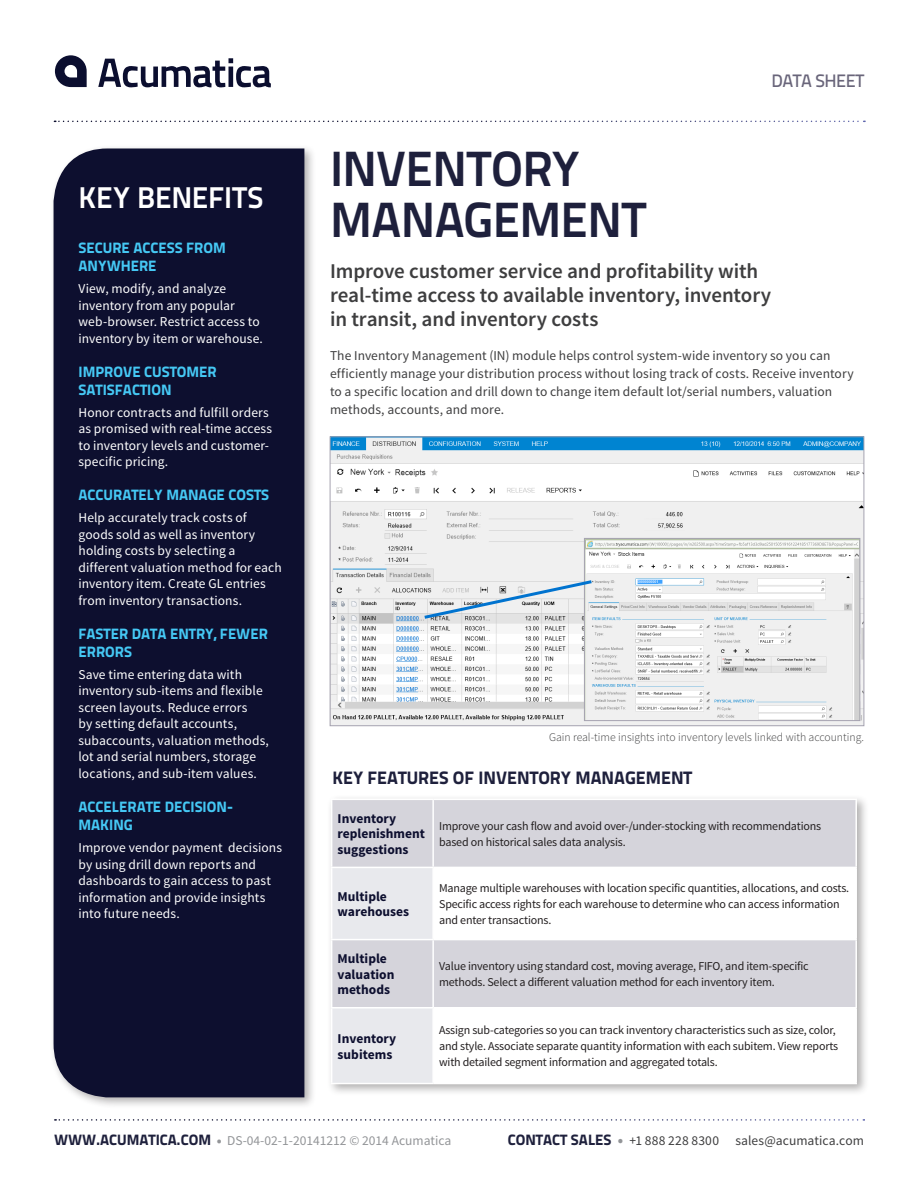
<style>
.page{position:relative;width:918px;height:1188px;background:#fff}
.page>*{position:absolute;margin:0;border:0;box-sizing:border-box;transform-origin:0 0}
.Headline{font:49.5px/51px "Titillium Text 25 L 800 wt";letter-spacing:-.015em;color:#1e203c}
.Sidebar_Header{font:30px "Titillium Text 25 L 800 wt";letter-spacing:-.01em;color:#fff}
.Intro_Text{font:600 21px/24px "Source Sans Pro";letter-spacing:-.005em;color:#3e3e3f}
.Purple_Subhead{font:18px "Titillium Text 25 L 999 wt";color:#1e203c}
.t1{font:18px "Titillium Text 25 L 600 wt";letter-spacing:-.025em;color:#69657a}
.Sidebar_Blue_Subhead{font:15px/18px "Titillium Text 25 L 999 wt";color:#45c8f4}
.Sidebar_Body_Copy{font:13.5px/16.5px "Source Sans Pro";letter-spacing:.005em;color:#fff}
.Body_Copy{font:13.5px/18px "Source Sans Pro";letter-spacing:.005em;color:#3e3e3f}
.Table_Left_Column{font:700 13.5px/15.8px "Source Sans Pro";color:#0d0f2f}
.t2{font:13.5px "Source Sans Pro";color:#939598}
.Table_Right_Column{font:12px/15.8px "Source Sans Pro";letter-spacing:-.015em;color:#231f20}
.Photo_Caption{font:300 11.7px "Source Sans Pro";color:#3e3e3f}
.s1{font-family:"Titillium Text 25 L 999 wt";font-size:15px;color:#1e203c}
.s2{font-weight:900}
.s3{font-weight:900;font-size:15px;color:#939598}
</style>
<div class="page">
<svg style="left:55px;top:55px;width:32px;height:32px"></svg>
<svg style="left:98px;top:58px;width:173px;height:29px"></svg>
<svg style="left:54px;top:121px;width:811px;height:1px"></svg>
<svg style="left:55px;top:1119px;width:809px;height:2px"></svg>
<div style="left:49px;top:144px;width:267px;height:966px;background:#231f20;opacity:.35"></div>
<div style="left:54px;top:148px;width:250px;height:949px;background:#0d0f2f"></div>
<img style="left:332px;top:439px;width:530px;height:285px">
<div style="left:330px;top:437px;width:534px;height:289px;border:1px solid #a6a3b1"></div>
<img style="left:586px;top:540px;width:272px;height:179px">
<div style="left:584px;top:538px;width:276px;height:183px;border:1px solid #a6a3b1"></div>
<svg style="left:421px;top:578px;width:174px;height:43px"></svg>
<div style="left:327px;top:794px;width:542px;height:303px;background:#231f20;opacity:.35"></div>
<div style="left:332px;top:800px;width:523px;height:67px;background:#d5d4db"></div>
<svg style="left:332px;top:868px;width:100px;height:215px;background:#e2e3e7"></svg>
<svg style="left:434px;top:868px;width:421px;height:215px"></svg>
<hr style="left:331px;top:940px;width:1px;height:67px;background:#fff">
<hr style="left:432px;top:940px;width:2px;height:67px;background:#fff">
<hr style="left:855px;top:940px;width:2px;height:67px;background:#fff">
<hr style="left:331px;top:1007px;width:102px;height:2px;background:#fff">
<hr style="left:331px;top:1009px;width:1px;height:74px;background:#fff">
<hr style="left:433px;top:1007px;width:424px;height:2px;background:#fff">
<hr style="left:432px;top:1009px;width:2px;height:74px;background:#fff">
<hr style="left:855px;top:1009px;width:2px;height:74px;background:#fff">
<hr style="left:331px;top:1083px;width:102px;height:1px;background:#fff">
<hr style="left:433px;top:1083px;width:424px;height:1px;background:#fff">
<hr style="left:331px;top:799px;width:102px;height:1px;background:#fff">
<hr style="left:331px;top:800px;width:1px;height:67px;background:#fff">
<hr style="left:433px;top:799px;width:424px;height:1px;background:#fff">
<hr style="left:432px;top:800px;width:2px;height:67px;background:#fff">
<hr style="left:855px;top:800px;width:2px;height:67px;background:#fff">
<hr style="left:331px;top:867px;width:102px;height:1px;background:#fff">
<hr style="left:331px;top:868px;width:1px;height:71px;background:#fff">
<hr style="left:433px;top:867px;width:424px;height:1px;background:#fff">
<hr style="left:432px;top:868px;width:2px;height:71px;background:#fff">
<hr style="left:855px;top:868px;width:2px;height:71px;background:#fff">
<hr style="left:331px;top:939px;width:102px;height:1px;background:#fff">
<hr style="left:433px;top:939px;width:424px;height:1px;background:#fff">
<p class="Sidebar_Header" style="left:79px;top:175px;width:186px">KEY BENEFITS</p>
<p class="Sidebar_Blue_Subhead" style="left:79px;top:238px;width:149px">SECURE ACCESS FROM<br>ANYWHERE</p>
<p class="Sidebar_Body_Copy" style="left:79px;top:281px;width:186px">View, modify, and analyze inventory from any popular web-browser. Restrict access to inventory by item or warehouse.</p>
<p class="Sidebar_Blue_Subhead" style="left:79px;top:362px;width:140px">IMPROVE CUSTOMER<br>SATISFACTION</p>
<p class="Sidebar_Body_Copy" style="left:79px;top:404px;width:195px">Honor contracts and fulfill orders as promised with real-time access to inventory levels and customer&shy;specific pricing.</p>
<p class="Sidebar_Blue_Subhead" style="left:79px;top:485px;width:192px">ACCURATELY MANAGE COSTS</p>
<p class="Sidebar_Body_Copy" style="left:79px;top:510px;width:205px">Help accurately track costs of goods sold as well as inventory holding costs by selecting a different valuation method for each inventory item. Create GL entries from inventory transactions.</p>
<p class="Sidebar_Blue_Subhead" style="left:79px;top:624px;width:191px">FASTER DATA ENTRY, FEWER<br>ERRORS</p>
<p class="Sidebar_Body_Copy" style="left:79px;top:666px;width:192px">Save time entering data with inventory sub-items and flexible screen layouts. Reduce errors<br>by setting default accounts, subaccounts, valuation methods, lot and serial numbers, storage locations, and sub-item values.</p>
<p class="Sidebar_Blue_Subhead" style="left:79px;top:797px;width:157px">ACCELERATE DECISION-<br>MAKING</p>
<p class="Sidebar_Body_Copy" style="left:79px;top:840px;width:205px">Improve vendor payment decisions by using drill down reports and dashboards to gain access to past information and provide insights into future needs.</p>
<h3 class="t1" style="left:771px;top:67px;width:95px">DATA SHEET</h3>
<p class="Headline" style="left:330px;top:140px;width:318px">INVENTORY<br>MANAGEMENT</p>
<p class="Intro_Text" style="left:330px;top:259px;width:443px">Improve customer service and profitability with real-time access to available inventory, inventory in transit, and inventory costs</p>
<p class="Body_Copy" style="left:330px;top:347px;width:525px">The Inventory Management (IN) module helps control system-wide inventory so you can efficiently manage your distribution process without losing track of costs. Receive inventory to a specific location and drill down to change item default lot/serial numbers, valuation methods, accounts, and more.</p>
<p class="Photo_Caption" style="left:549px;top:730px;width:316px">Gain real-time insights into inventory levels linked with accounting.</p>
<p class="Purple_Subhead" style="left:332px;top:764px;width:361px">KEY FEATURES OF INVENTORY MANAGEMENT</p>
<p class="Table_Left_Column" style="left:338px;top:811px;width:89px">Inventory replenishment suggestions</p>
<p class="Table_Right_Column" style="left:439px;top:818px;width:384px">Improve your cash flow and avoid over-/under-stocking with recommendations based on historical sales data analysis.</p>
<p class="Table_Left_Column" style="left:338px;top:889px;width:73px">Multiple warehouses</p>
<p class="Table_Right_Column" style="left:439px;top:881px;width:412px">Manage multiple warehouses with location specific quantities, allocations, and costs.<br>Specific access rights for each warehouse to determine who can access information and enter transactions.</p>
<p class="Table_Left_Column" style="left:338px;top:951px;width:58px">Multiple valuation methods</p>
<p class="Table_Right_Column" style="left:439px;top:959px;width:371px">Value inventory using standard cost, moving average, FIFO, and item-specific methods. Select a different valuation method for each inventory item.</p>
<p class="Table_Left_Column" style="left:338px;top:1031px;width:60px">Inventory subitems</p>
<p class="Table_Right_Column" style="left:439px;top:1023px;width:401px">Assign sub-categories so you can track inventory characteristics such as size, color, and style. Associate separate quantity information with each subitem. View reports with detailed segment information and aggregated totals.</p>
<p class="t2" style="left:54px;top:1132px;width:399px"><span class="s1">WWW.ACUMATICA.COM</span> <span class="s2">•</span> DS-04-02-1-20141212 © 2014 Acumatica</p>
<p class="Body_Copy" style="left:508px;top:1132px;width:358px"><span class="s1">CONTACT SALES</span> <span class="s3">•</span> +1 888 228 8300 sales@acumatica.com</p>
</div>
